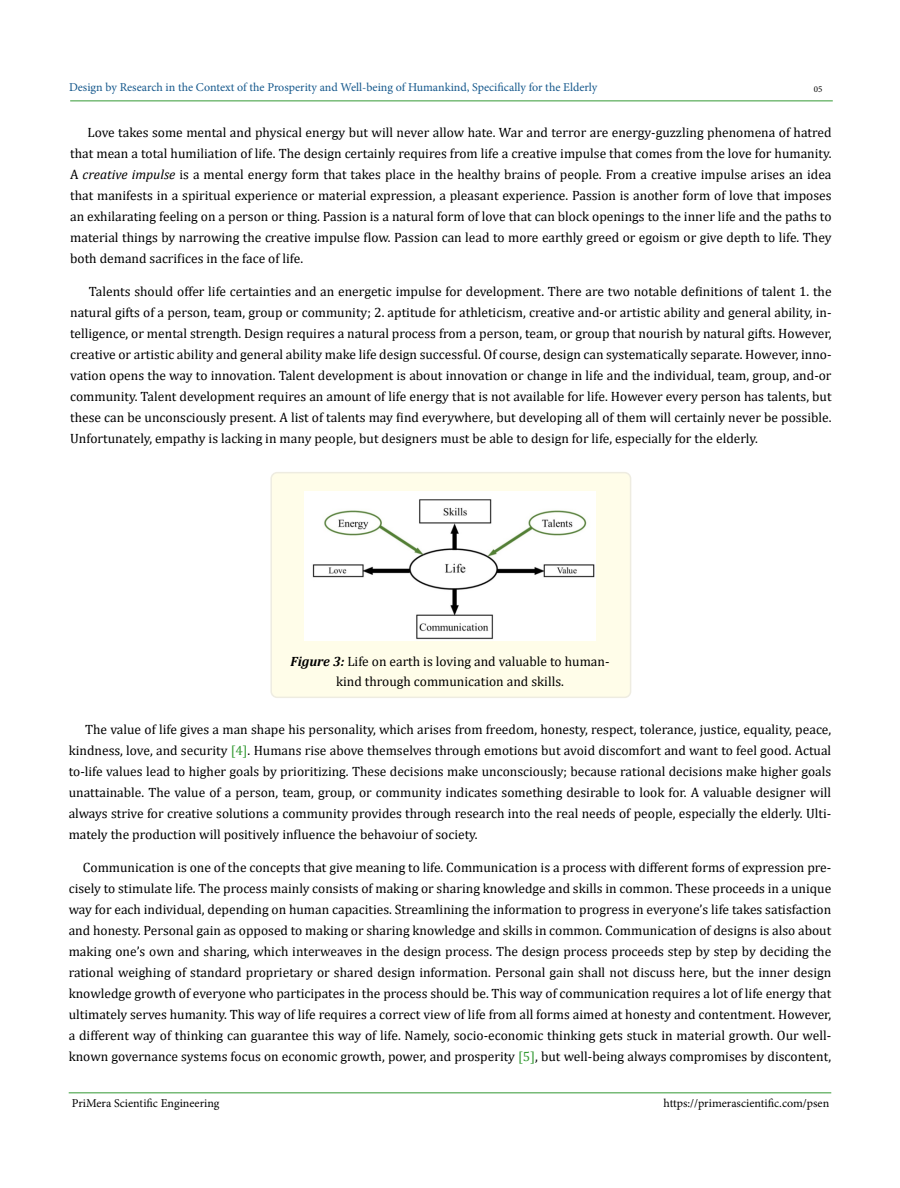
<style>
.page{position:relative;width:900px;height:1188px;background:#fff}
.page>*{position:absolute;margin:0;border:0;box-sizing:border-box;transform-origin:0 0}
.t1{font:13.5px/21px "Cambria";color:#000;text-align:justify}
.t2{font:12px "Minion Pro";color:#15588c}
.t3{font:12px "Minion Pro";color:#000}
.t4{font:9px "Minion Pro";color:#000}
.s1{font-style:italic}
.s2{font-weight:700;font-style:italic}
.s3{color:#393}
</style>
<div class="page">
<hr style="left:69px;top:1093px;width:762px;height:1px;background:#393">
<hr style="left:70px;top:101px;width:763px;height:1px;background:#393">
<div style="left:271px;top:473px;width:360px;height:224px;background:#fffde9;border-radius:6px"></div>
<div style="left:270px;top:472px;width:361px;height:226px;border:2px solid #eeece1;border-radius:6px"></div>
<img style="left:305px;top:492px;width:290px;height:149px">
<p class="t2" style="left:69px;top:79px;width:530px">Design by Research in the Context of the Prosperity and Well-being of Humankind, Specifically for the Elderly</p>
<p class="t4" style="left:814px;top:83px;width:10px">05</p>
<p class="t1" style="left:70px;top:122px;width:763px;text-indent:17px">Love takes some mental and physical energy but will never allow hate. War and terror are energy-guzzling phenomena of hatred that mean a total humiliation of life. The design certainly requires from life a creative impulse that comes from the love for humanity.<br>A <span class="s1">creative impulse</span> is a mental energy form that takes place in the healthy brains of people. From a creative impulse arises an idea that manifests in a spiritual experience or material expression, a pleasant experience. Passion is another form of love that imposes an exhilarating feeling on a person or thing. Passion is a natural form of love that can block openings to the inner life and the paths to material things by narrowing the creative impulse flow. Passion can lead to more earthly greed or egoism or give depth to life. They both demand sacrifices in the face of life.</p>
<p class="t1" style="left:70px;top:281px;width:763px;text-indent:19px">Talents should offer life certainties and an energetic impulse for development. There are two notable definitions of talent 1. the natural gifts of a person, team, group or community; 2. aptitude for athleticism, creative and-or artistic ability and general ability, in&shy;telligence, or mental strength. Design requires a natural process from a person, team, or group that nourish by natural gifts. However, creative or artistic ability and general ability make life design successful. Of course, design can systematically separate. However, inno&shy;vation opens the way to innovation. Talent development is about innovation or change in life and the individual, team, group, and-or community. Talent development requires an amount of life energy that is not available for life. However every person has talents, but these can be unconsciously present. A list of talents may find everywhere, but developing all of them will certainly never be possible.<br>Unfortunately, empathy is lacking in many people, but designers must be able to design for life, especially for the elderly.</p>
<p class="t1" style="left:290px;top:651px;width:321px;line-height:20.2px;text-align:center"><span class="s2">Figure 3:</span> Life on earth is loving and valuable to human&shy;kind through communication and skills.</p>
<p class="t1" style="left:69px;top:719px;width:764px;text-indent:16px">The value of life gives a man shape his personality, which arises from freedom, honesty, respect, tolerance, justice, equality, peace, kindness, love, and security <span class="s3">[4]</span>. Humans rise above themselves through emotions but avoid discomfort and want to feel good. Actual to-life values lead to higher goals by prioritizing. These decisions make unconsciously; because rational decisions make higher goals unattainable. The value of a person, team, group, or community indicates something desirable to look for. A valuable designer will always strive for creative solutions a community provides through research into the real needs of people, especially the elderly. Ulti&shy;mately the production will positively influence the behavoiur of society.</p>
<p class="t1" style="left:69px;top:857px;width:764px;text-indent:14px">Communication is one of the concepts that give meaning to life. Communication is a process with different forms of expression pre&shy;cisely to stimulate life. The process mainly consists of making or sharing knowledge and skills in common. These proceeds in a unique way for each individual, depending on human capacities. Streamlining the information to progress in everyone’s life takes satisfaction and honesty. Personal gain as opposed to making or sharing knowledge and skills in common. Communication of designs is also about making one’s own and sharing, which interweaves in the design process. The design process proceeds step by step by deciding the rational weighing of standard proprietary or shared design information. Personal gain shall not discuss here, but the inner design knowledge growth of everyone who participates in the process should be. This way of communication requires a lot of life energy that ultimately serves humanity. This way of life requires a correct view of life from all forms aimed at honesty and contentment. However, a different way of thinking can guarantee this way of life. Namely, socio-economic thinking gets stuck in material growth. Our well&shy;known governance systems focus on economic growth, power, and prosperity <span class="s3">[5]</span>, but well-being always compromises by discontent,</p>
<p class="t3" style="left:72px;top:1095px;width:149px">PriMera Scientific Engineering</p>
<p class="t3" style="left:664px;top:1095px;width:167px">https://primerascientific.com/psen</p>
</div>
